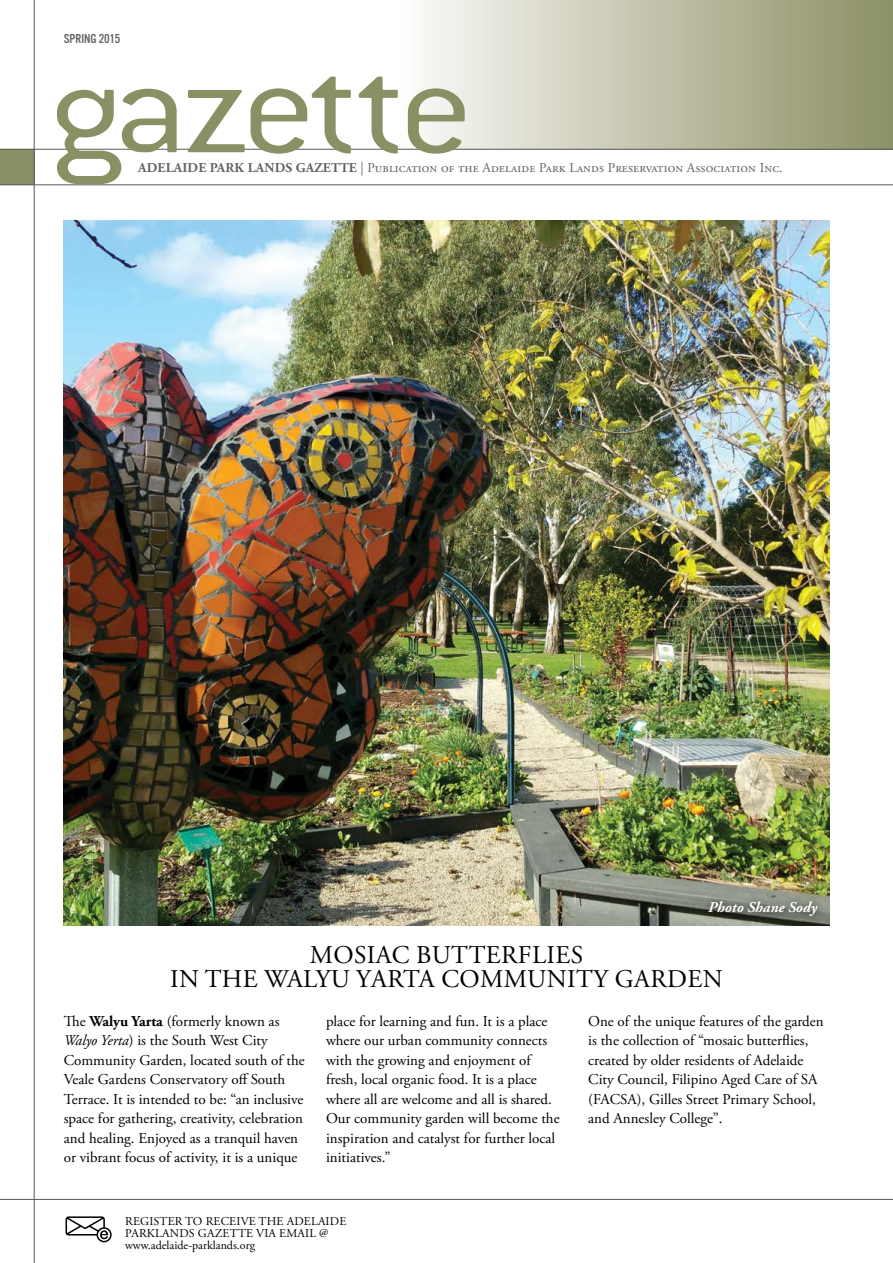
<style>
.page{position:relative;width:893px;height:1263px;background:#fff}
.page>*{position:absolute;margin:0;border:0;box-sizing:border-box;transform-origin:0 0}
.t1{font:25.5px/24px "Adobe Garamond Pro";letter-spacing:.015em;color:#000;text-align:center}
.t2{font:15px/19.5px "Adobe Garamond Pro";color:#000}
.t3{font:italic 700 15px "Adobe Garamond Pro";color:#fff}
.t4{font:13.5px "Adobe Garamond Pro";letter-spacing:.01em;color:#636466}
.t5{font:13.5px "Alternate Got No 3 D";color:#636466}
.t6{font:12px/12px "Adobe Garamond Pro";letter-spacing:.015em;color:#000}
.s1{font-weight:700}
.s2{font-style:italic}
</style>
<div class="page">
<div style="left:329px;top:0;width:564px;height:149px;background:linear-gradient(to right,#fff,#8d9065)"></div>
<div style="left:0;top:149px;width:34px;height:36px;background:#8a9064"></div>
<hr style="left:34px;top:0;width:1px;height:1263px;background:#58595b">
<hr style="left:0;top:149px;width:893px;height:1px;background:#58595b">
<hr style="left:0;top:185px;width:893px;height:1px;background:#58595b">
<hr style="left:0;top:1199px;width:893px;height:1px;background:#58595b">
<svg style="left:66px;top:1216px;width:46px;height:26px"></svg>
<img style="left:64px;top:220px;width:765px;height:705px">
<svg style="left:57px;top:77px;width:408px;height:107px"></svg>
<div style="left:702px;top:894px;width:124px;height:30px;background:#000;opacity:.75"></div>
<p class="t5" style="left:64px;top:31px;width:58px">SPRING 2015</p>
<p class="t4" style="left:138px;top:160px;width:646px"><span class="s1">ADELAIDE PARK LANDS GAZETTE</span> | Publication of the Adelaide Park Lands Preservation Association Inc.</p>
<p class="t3" style="left:708px;top:899px;width:111px">Photo Shane Sody</p>
<h1 class="t1" style="left:170px;top:943px;width:554px">MOSIAC BUTTERFLIES<br>IN THE WALYU YARTA COMMUNITY GARDEN</h1>
<p class="t2" style="left:64px;top:1011px;width:242px">The <span class="s1">Walyu Yarta</span> (formerly known as <span class="s2">Walyo Yerta</span>) is the South West City Community Garden, located south of the Veale Gardens Conservatory off South Terrace. It is intended to be: “an inclusive space for gathering, creativity, celebration and healing. Enjoyed as a tranquil haven or vibrant focus of activity, it is a unique</p>
<p class="t2" style="left:326px;top:1011px;width:235px">place for learning and fun. It is a place where our urban community connects with the growing and enjoyment of fresh, local organic food. It is a place where all are welcome and all is shared.<br>Our community garden will become the inspiration and catalyst for further local initiatives.”</p>
<p class="t2" style="left:588px;top:1011px;width:237px">One of the unique features of the garden is the collection of “mosaic butterflies, created by older residents of Adelaide City Council, Filipino Aged Care of SA (FACSA), Gilles Street Primary School, and Annesley College”.</p>
<p class="t6" style="left:125px;top:1215px;width:223px">REGISTER TO RECEIVE THE ADELAIDE<br>PARKLANDS GAZETTE VIA EMAIL @ www.adelaide-parklands.org</p>
</div>
